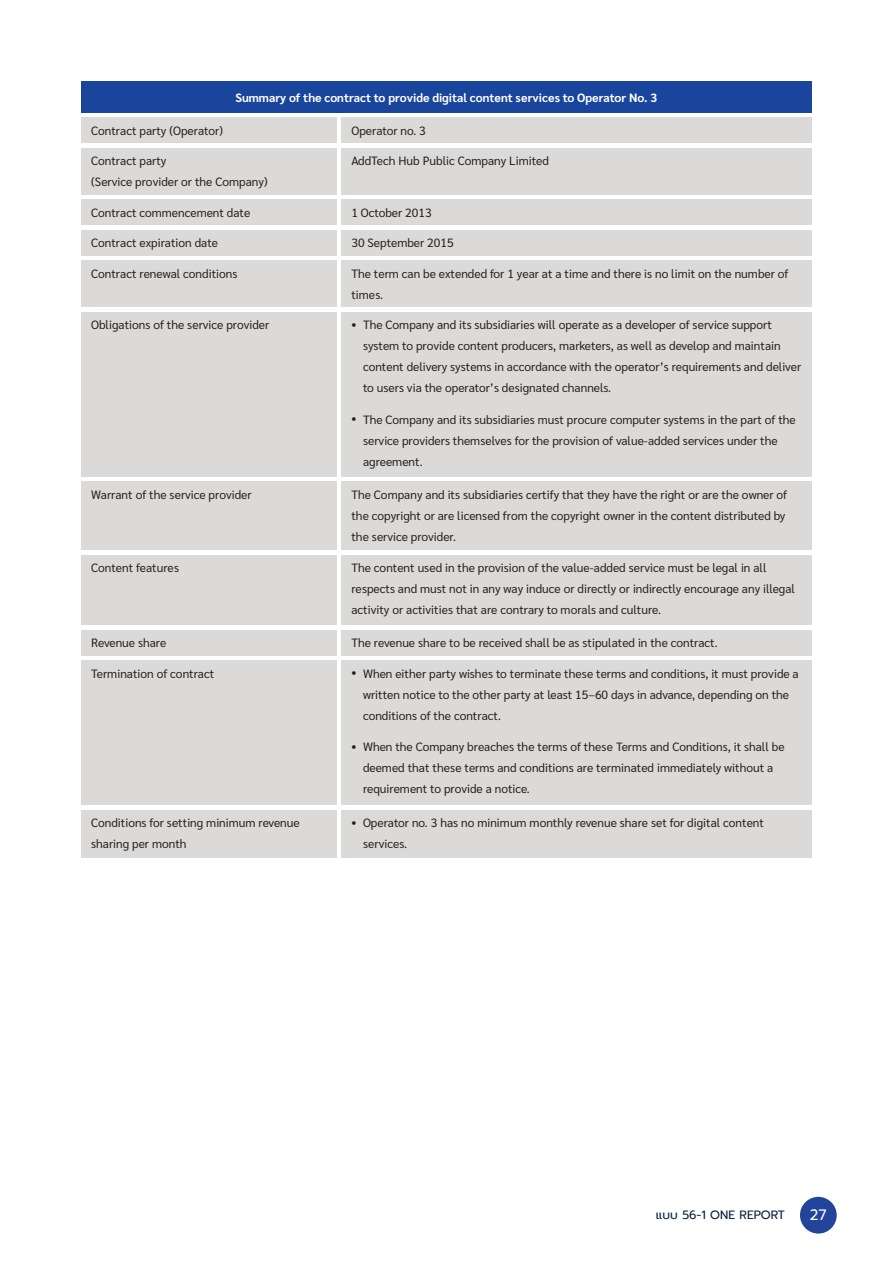
<style>
.page{position:relative;width:893px;height:1263px;background:#fff}
.page>*{position:absolute;margin:0;border:0;box-sizing:border-box;transform-origin:0 0}
.t1{font:15px "Prompt";color:#fff}
.t2{font:13.5px "Sarabun";color:#211f1f}
.t3{font:12px/21px "Sarabun";color:#231f20}
.t4{font:700 12px "Sarabun";color:#fff}
.t5{font:12px "Prompt";color:#09213e}
</style>
<div class="page">
<div style="left:800px;top:1197px;width:37px;height:36px;background:#23449b;border-radius:50%"></div>
<div style="left:81px;top:81px;width:731px;height:31px;background:#1a459c"></div>
<div style="left:341px;top:118px;width:471px;height:25px;background:#dcdad9"></div>
<div style="left:81px;top:118px;width:255px;height:25px;background:#dcdad9"></div>
<div style="left:341px;top:148px;width:471px;height:46px;background:#dcdad9"></div>
<div style="left:81px;top:148px;width:255px;height:46px;background:#dcdad9"></div>
<div style="left:341px;top:200px;width:471px;height:25px;background:#dcdad9"></div>
<div style="left:81px;top:200px;width:255px;height:25px;background:#dcdad9"></div>
<div style="left:341px;top:230px;width:471px;height:25px;background:#dcdad9"></div>
<div style="left:81px;top:230px;width:255px;height:25px;background:#dcdad9"></div>
<div style="left:341px;top:261px;width:471px;height:46px;background:#dcdad9"></div>
<div style="left:81px;top:261px;width:255px;height:46px;background:#dcdad9"></div>
<div style="left:341px;top:630px;width:471px;height:25px;background:#dcdad9"></div>
<div style="left:81px;top:630px;width:255px;height:25px;background:#dcdad9"></div>
<div style="left:341px;top:482px;width:471px;height:68px;background:#dcdad9"></div>
<div style="left:81px;top:482px;width:255px;height:68px;background:#dcdad9"></div>
<div style="left:341px;top:555px;width:471px;height:70px;background:#dcdad9"></div>
<div style="left:81px;top:555px;width:255px;height:70px;background:#dcdad9"></div>
<div style="left:341px;top:312px;width:471px;height:164px;background:#dcdad9"></div>
<div style="left:81px;top:312px;width:255px;height:164px;background:#dcdad9"></div>
<div style="left:341px;top:661px;width:471px;height:144px;background:#dcdad9"></div>
<div style="left:81px;top:661px;width:255px;height:144px;background:#dcdad9"></div>
<div style="left:341px;top:810px;width:471px;height:48px;background:#dcdad9"></div>
<div style="left:81px;top:810px;width:255px;height:48px;background:#dcdad9"></div>
<p class="t4" style="left:235px;top:91px;width:423px">Summary of the contract to provide digital content services to Operator No. 3</p>
<p class="t3" style="left:91px;top:120px;width:133px">Contract party (Operator)</p>
<p class="t3" style="left:351px;top:120px;width:76px">Operator no. 3</p>
<p class="t3" style="left:91px;top:151px;width:77px">Contract party</p>
<p class="t3" style="left:351px;top:151px;width:199px">AddTech Hub Public Company Limited</p>
<p class="t3" style="left:91px;top:172px;width:178px">(Service provider or the Company)</p>
<p class="t3" style="left:91px;top:202px;width:161px">Contract commencement date</p>
<p class="t3" style="left:351px;top:202px;width:82px">1 October 2013</p>
<p class="t3" style="left:91px;top:233px;width:128px">Contract expiration date</p>
<p class="t3" style="left:351px;top:233px;width:104px">30 September 2015</p>
<p class="t3" style="left:351px;top:263px;width:439px">The term can be extended for 1 year at a time and there is no limit on the number of times.</p>
<p class="t3" style="left:91px;top:263px;width:148px">Contract renewal conditions</p>
<p class="t3" style="left:91px;top:314px;width:180px">Obligations of the service provider</p>
<p class="t3" style="left:363px;top:314px;width:440px">The Company and its subsidiaries will operate as a developer of service support system to provide content producers, marketers, as well as develop and maintain content delivery systems in accordance with the operator’s requirements and deliver to users via the operator’s designated channels.</p>
<p class="t3" style="left:363px;top:409px;width:434px">The Company and its subsidiaries must procure computer systems in the part of the service providers themselves for the provision of value-added services under the agreement.</p>
<p class="t2" style="left:351px;top:316px;width:6px">•</p>
<p class="t2" style="left:351px;top:411px;width:6px">•</p>
<p class="t3" style="left:91px;top:484px;width:162px">Warrant of the service provider</p>
<p class="t3" style="left:351px;top:484px;width:437px">The Company and its subsidiaries certify that they have the right or are the owner of the copyright or are licensed from the copyright owner in the content distributed by the service provider.</p>
<p class="t3" style="left:91px;top:558px;width:89px">Content features</p>
<p class="t3" style="left:351px;top:558px;width:445px">The content used in the provision of the value-added service must be legal in all respects and must not in any way induce or directly or indirectly encourage any illegal activity or activities that are contrary to morals and culture.</p>
<p class="t3" style="left:91px;top:633px;width:77px">Revenue share</p>
<p class="t3" style="left:351px;top:633px;width:368px">The revenue share to be received shall be as stipulated in the contract.</p>
<p class="t3" style="left:91px;top:663px;width:125px">Termination of contract</p>
<p class="t3" style="left:363px;top:663px;width:437px">When either party wishes to terminate these terms and conditions, it must provide a written notice to the other party at least 15–60 days in advance, depending on the conditions of the contract.</p>
<p class="t3" style="left:363px;top:737px;width:423px">When the Company breaches the terms of these Terms and Conditions, it shall be deemed that these terms and conditions are terminated immediately without a requirement to provide a notice.</p>
<p class="t2" style="left:351px;top:665px;width:6px">•</p>
<p class="t2" style="left:351px;top:738px;width:6px">•</p>
<p class="t3" style="left:91px;top:813px;width:210px">Conditions for setting minimum revenue</p>
<p class="t2" style="left:351px;top:814px;width:6px">•</p>
<p class="t3" style="left:91px;top:834px;width:97px">sharing per month</p>
<p class="t3" style="left:363px;top:813px;width:402px">Operator no. 3 has no minimum monthly revenue share set for digital content services.</p>
<p class="t5" style="left:656px;top:1206px;width:131px">แบบ 56-1 ONE REPORT</p>
<p class="t1" style="left:810px;top:1203px;width:18px">27</p>
</div>
